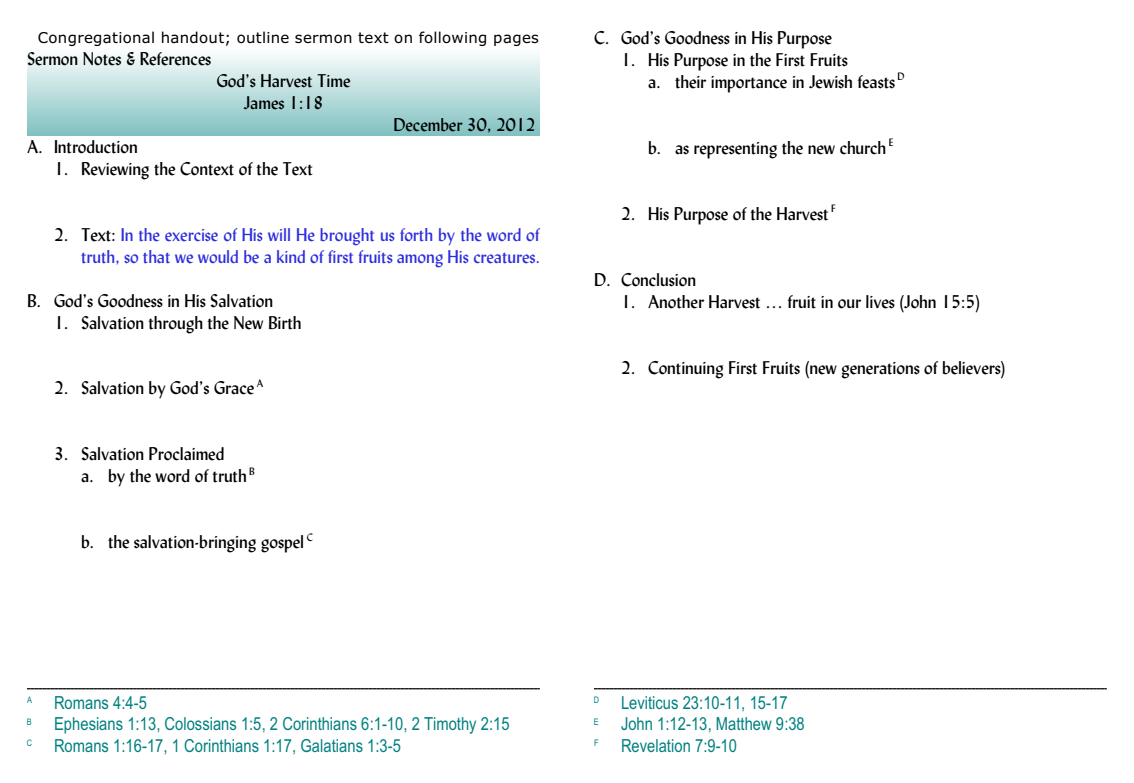
<style>
.page{position:relative;width:1134px;height:783px;background:#fff}
.page>*{position:absolute;margin:0;border:0;box-sizing:border-box;transform-origin:0 0}
.t1{font:18px/21.9px "Lydian";color:#000}
.t2{font:18px "Arial Narrow";color:#008080}
.t3{font:18px/21.9px "Lydian";color:#2e2ede;text-align:right}
.t4{font:15px "Verdana";letter-spacing:.02em;color:#000}
.t5{font:9px "Arial Narrow";color:#008080}
.s1{color:#000}
</style>
<div class="page">
<svg style="left:27px;top:688px;width:513px;height:1px"></svg>
<svg style="left:594px;top:688px;width:513px;height:1px"></svg>
<p class="t4" style="left:38px;top:31px;width:503px">Congregational handout; outline sermon text on following pages</p>
<p class="t1" style="left:27px;top:50px;width:186px">Sermon Notes &amp; References</p>
<p class="t1" style="left:217px;top:72px;width:135px;text-align:center">God’s Harvest Time<br>James 1:18</p>
<p class="t1" style="left:394px;top:116px;width:143px">December 30, 2012</p>
<p class="t1" style="left:27px;top:138px;width:112px">A. Introduction</p>
<p class="t1" style="left:54px;top:160px;width:260px">1. Reviewing the Context of the Text</p>
<p class="t3" style="left:54px;top:225px;width:488px"><span class="s1">2. Text:</span> In the exercise of His will He brought us forth by the word of truth, so that we would be a kind of first fruits among His creatures.</p>
<p class="t1" style="left:27px;top:291px;width:248px">B. God’s Goodness in His Salvation</p>
<p class="t1" style="left:54px;top:313px;width:249px">1. Salvation through the New Birth</p>
<p class="t1" style="left:54px;top:379px;width:211px">2. Salvation by God’s Grace <sup>A</sup></p>
<p class="t1" style="left:81px;top:445px;width:175px;text-indent:-27px">3. Salvation Proclaimed<br>a. by the word of truth <sup>B</sup></p>
<p class="t1" style="left:81px;top:533px;width:234px">b. the salvation-bringing gospel <sup>C</sup></p>
<p class="t1" style="left:594px;top:29px;width:239px">C. God’s Goodness in His Purpose</p>
<p class="t1" style="left:648px;top:51px;width:258px;text-indent:-27px">1. His Purpose in the First Fruits<br>a. their importance in Jewish feasts <sup>D</sup></p>
<p class="t1" style="left:648px;top:139px;width:247px">b. as representing the new church <sup>E</sup></p>
<p class="t1" style="left:621px;top:205px;width:217px">2. His Purpose of the Harvest <sup>F</sup></p>
<p class="t1" style="left:594px;top:270px;width:103px">D. Conclusion</p>
<p class="t1" style="left:621px;top:292px;width:361px">1. Another Harvest … fruit in our lives (John 15:5)</p>
<p class="t1" style="left:621px;top:358px;width:386px">2. Continuing First Fruits (new generations of believers)</p>
<p class="t5" style="left:27px;top:697px;width:6px">A</p>
<p class="t2" style="left:54px;top:696px;width:95px">Romans 4:4-5</p>
<p class="t5" style="left:594px;top:697px;width:7px">D</p>
<p class="t2" style="left:621px;top:696px;width:168px">Leviticus 23:10-11, 15-17</p>
<p class="t5" style="left:27px;top:718px;width:6px">B</p>
<p class="t2" style="left:54px;top:717px;width:457px">Ephesians 1:13, Colossians 1:5, 2 Corinthians 6:1-10, 2 Timothy 2:15</p>
<p class="t5" style="left:594px;top:718px;width:6px">E</p>
<p class="t2" style="left:621px;top:717px;width:185px">John 1:12-13, Matthew 9:38</p>
<p class="t5" style="left:27px;top:739px;width:7px">C</p>
<p class="t2" style="left:54px;top:739px;width:349px">Romans 1:16-17, 1 Corinthians 1:17, Galatians 1:3-5</p>
<p class="t5" style="left:594px;top:739px;width:6px">F</p>
<p class="t2" style="left:621px;top:739px;width:118px">Revelation 7:9-10</p>
</div>
